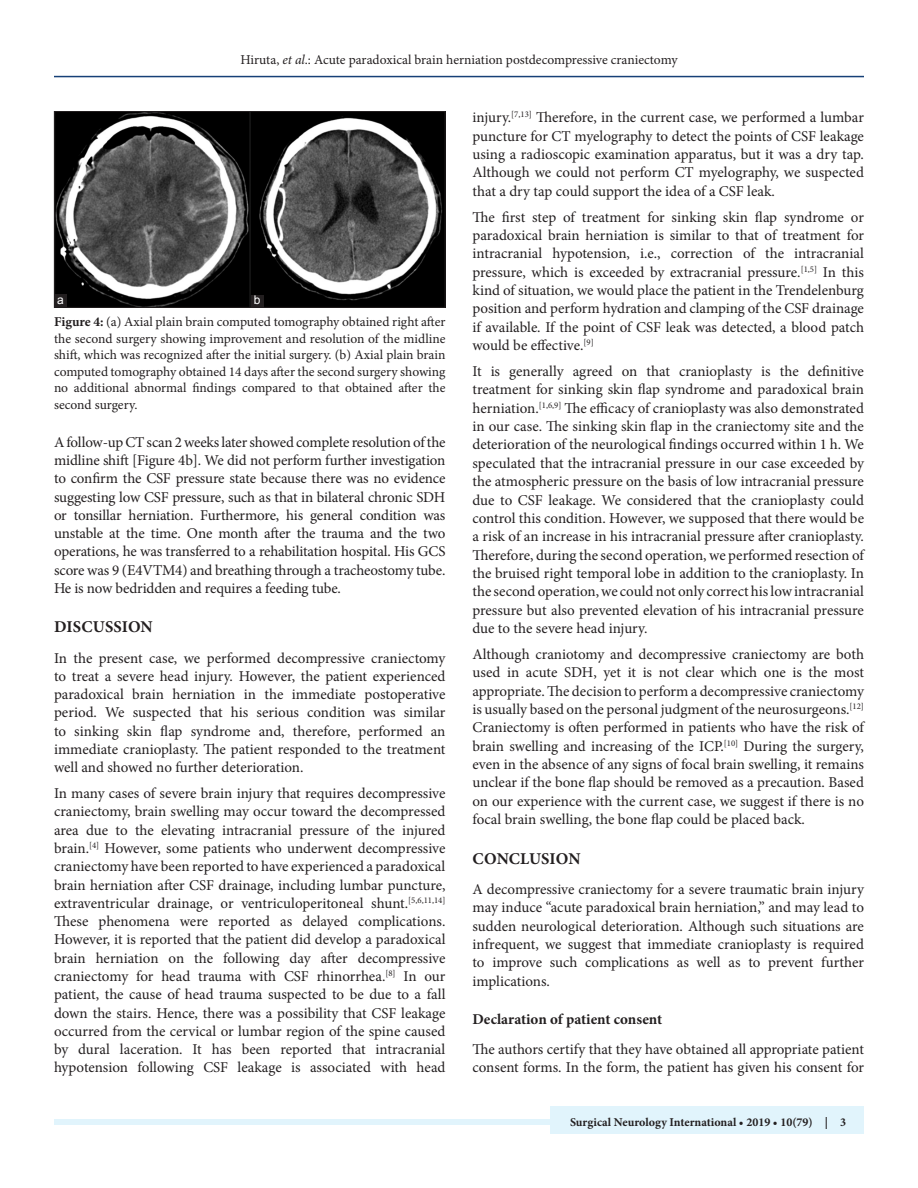
<style>
.page{position:relative;width:918px;height:1188px;background:#fff}
.page>*{position:absolute;margin:0;border:0;box-sizing:border-box;transform-origin:0 0}
.t1{font:700 16.5px "Minion Pro";color:#231f20}
.TX{font:15px/18.3px "Minion Pro";letter-spacing:-.005em;color:#231f20;text-align:justify}
.t2{font:700 15px "Minion Pro";letter-spacing:-.005em;color:#231f20}
.FGC{font:13.5px/16.5px "Minion Pro";color:#231f20;text-align:justify}
.JF{font:700 12px "Minion Pro";color:#231f20}
.LABEL{font:12px "Arial";color:#fff}
.s1{font-style:italic}
.s2{font-weight:700}
</style>
<div class="page">
<hr style="left:54px;top:76px;width:810px;height:1px;background:#164077">
<div style="left:54px;top:1119px;width:810px;height:6px;background:#e1f4fc"></div>
<div style="left:550px;top:1106px;width:314px;height:28px;background:#e1f4fc"></div>
<img style="left:56px;top:113px;width:387px;height:193px">
<div style="left:54px;top:111px;width:391px;height:197px;border:1px solid #231f20"></div>
<div style="left:54px;top:294px;width:13px;height:13px;background:#231f20"></div>
<div style="left:251px;top:295px;width:13px;height:13px;background:#231f20"></div>
<p class="FGC" style="left:240px;top:51px;width:439px">Hiruta, <span class="s1">et al</span>.: Acute paradoxical brain herniation postdecompressive craniectomy</p>
<p class="LABEL" style="left:57px;top:292px;width:8px">a</p>
<p class="LABEL" style="left:254px;top:292px;width:8px">b</p>
<p class="FGC" style="left:54px;top:314px;width:393px"><span class="s2">Figure 4:</span> (a) Axial plain brain computed tomography obtained right after the second surgery showing improvement and resolution of the midline shift, which was recognized after the initial surgery. (b) Axial plain brain computed tomography obtained 14 days after the second surgery showing no additional abnormal findings compared to that obtained after the second surgery.</p>
<p class="TX" style="left:54px;top:433px;width:393px">A follow-up CT scan 2 weeks later showed complete resolution of the midline shift [Figure 4b]. We did not perform further investigation to confirm the CSF pressure state because there was no evidence suggesting low CSF pressure, such as that in bilateral chronic SDH or tonsillar herniation. Furthermore, his general condition was unstable at the time. One month after the trauma and the two operations, he was transferred to a rehabilitation hospital. His GCS score was 9 (E4VTM4) and breathing through a tracheostomy tube.<br>He is now bedridden and requires a feeding tube.</p>
<h1 class="t1" style="left:54px;top:615px;width:100px">DISCUSSION</h1>
<p class="TX" style="left:54px;top:649px;width:393px">In the present case, we performed decompressive craniectomy to treat a severe head injury. However, the patient experienced paradoxical brain herniation in the immediate postoperative period. We suspected that his serious condition was similar to sinking skin flap syndrome and, therefore, performed an immediate cranioplasty. The patient responded to the treatment well and showed no further deterioration.</p>
<p class="TX" style="left:54px;top:784px;width:393px">In many cases of severe brain injury that requires decompressive craniectomy, brain swelling may occur toward the decompressed area due to the elevating intracranial pressure of the injured brain.<sup>[4]</sup> However, some patients who underwent decompressive craniectomy have been reported to have experienced a paradoxical brain herniation after CSF drainage, including lumbar puncture, extraventricular drainage, or ventriculoperitoneal shunt.<sup>[5,6,11,14] </sup>These phenomena were reported as delayed complications.<br>However, it is reported that the patient did develop a paradoxical brain herniation on the following day after decompressive craniectomy for head trauma with CSF rhinorrhea.<sup>[8]</sup> In our patient, the cause of head trauma suspected to be due to a fall down the stairs. Hence, there was a possibility that CSF leakage occurred from the cervical or lumbar region of the spine caused by dural laceration. It has been reported that intracranial hypotension following CSF leakage is associated with head</p>
<p class="TX" style="left:472px;top:108px;width:393px">injury.<sup>[7,13]</sup> Therefore, in the current case, we performed a lumbar puncture for CT myelography to detect the points of CSF leakage using a radioscopic examination apparatus, but it was a dry tap.<br>Although we could not perform CT myelography, we suspected that a dry tap could support the idea of a CSF leak.</p>
<p class="TX" style="left:472px;top:208px;width:393px">The first step of treatment for sinking skin flap syndrome or paradoxical brain herniation is similar to that of treatment for intracranial hypotension, i.e., correction of the intracranial pressure, which is exceeded by extracranial pressure.<sup>[1,5]</sup> In this kind of situation, we would place the patient in the Trendelenburg position and perform hydration and clamping of the CSF drainage if available. If the point of CSF leak was detected, a blood patch would be effective.<sup>[9]</sup></p>
<p class="TX" style="left:473px;top:362px;width:393px">It is generally agreed on that cranioplasty is the definitive treatment for sinking skin flap syndrome and paradoxical brain herniation.<sup>[1,6,9]</sup> The efficacy of cranioplasty was also demonstrated in our case. The sinking skin flap in the craniectomy site and the deterioration of the neurological findings occurred within 1 h. We speculated that the intracranial pressure in our case exceeded by the atmospheric pressure on the basis of low intracranial pressure due to CSF leakage. We considered that the cranioplasty could control this condition. However, we supposed that there would be a risk of an increase in his intracranial pressure after cranioplasty.<br>Therefore, during the second operation, we performed resection of the bruised right temporal lobe in addition to the cranioplasty. In the second operation, we could not only correct his low intracranial pressure but also prevented elevation of his intracranial pressure due to the severe head injury.</p>
<p class="TX" style="left:473px;top:645px;width:393px">Although craniotomy and decompressive craniectomy are both used in acute SDH, yet it is not clear which one is the most appropriate. The decision to perform a decompressive craniectomy is usually based on the personal judgment of the neurosurgeons.<sup>[12] </sup>Craniectomy is often performed in patients who have the risk of brain swelling and increasing of the ICP.<sup>[10]</sup> During the surgery, even in the absence of any signs of focal brain swelling, it remains unclear if the bone flap should be removed as a precaution. Based on our experience with the current case, we suggest if there is no focal brain swelling, the bone flap could be placed back.</p>
<h1 class="t1" style="left:473px;top:847px;width:109px">CONCLUSION</h1>
<p class="TX" style="left:473px;top:880px;width:393px">A decompressive craniectomy for a severe traumatic brain injury may induce “acute paradoxical brain herniation,” and may lead to sudden neurological deterioration. Although such situations are infrequent, we suggest that immediate cranioplasty is required to improve such complications as well as to prevent further implications.</p>
<h2 class="t2" style="left:473px;top:1008px;width:191px">Declaration of patient consent</h2>
<p class="TX" style="left:473px;top:1040px;width:393px">The authors certify that they have obtained all appropriate patient consent forms. In the form, the patient has given his consent for</p>
<p class="JF" style="left:570px;top:1113px;width:278px">Surgical Neurology International • 2019 • 10(79) | 3</p>
</div>
